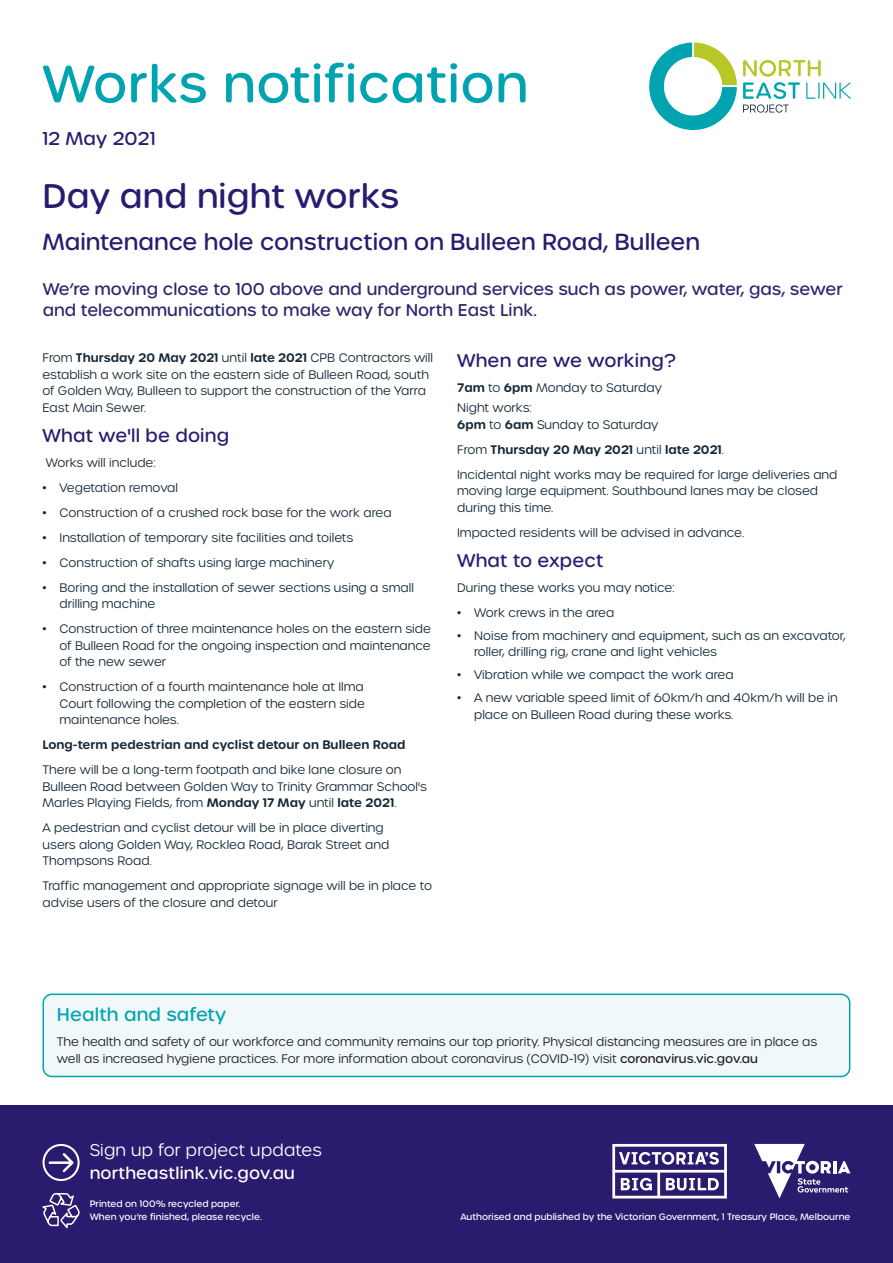
<style>
.page{position:relative;width:893px;height:1263px;background:#fff}
.page>*{position:absolute;margin:0;border:0;box-sizing:border-box;transform-origin:0 0}
.t1{font:500 51px "Urbane Rounded";letter-spacing:.01em;color:#00a4b1}
.NELP_H1{font:500 33px "Urbane Rounded";letter-spacing:.005em;color:#2a1b6f}
.NELP_intro{font:500 22.5px "Urbane Rounded";color:#2a1b6f}
.NELP_H3{font:500 18px "Urbane Rounded";letter-spacing:.01em;color:#2a1b6f}
.t2{font:500 18px "Urbane Rounded";letter-spacing:.01em;color:#00a4b1}
.NELP_Body_Before_Bu{font:500 18px "Urbane Rounded";letter-spacing:.01em;color:#2a1b6f}
.NELP_Body_Before_Bu-2{font:500 16.5px/21px "Urbane Rounded";color:#2c286d}
.t3{font:500 16.5px "Urbane Rounded";letter-spacing:.01em;color:#fff}
.t4{font:300 16.5px "Urbane Rounded";letter-spacing:.01em;color:#fff}
.NELP_Body_Before_Bu-3{font:300 12px/16.5px "Urbane Rounded";color:#172938}
.NELP_Body{font:300 12px/16.5px "Urbane Rounded";color:#172938}
.t5{font:300 12px/16.5px "Urbane Rounded";color:#231f20}
.NELP_Body_Before_Bu-4{font:600 12px "Urbane Rounded";color:#172938}
.t6{font:500 9px/13.5px "Urbane Rounded";color:#fff}
.s1{font-weight:600}
.s2{color:#231f20}
.s3{font-weight:300}
.s4{font-weight:500}
</style>
<div class="page">
<div style="left:0;top:1106px;width:893px;height:157px;background:#2a1b6f"></div>
<svg style="left:42px;top:1144px;width:38px;height:85px"></svg>
<svg style="left:612px;top:1144px;width:115px;height:54px"></svg>
<svg style="left:754px;top:1144px;width:96px;height:54px"></svg>
<div style="left:43px;top:994px;width:807px;height:82px;background:#f0f8f9;border-radius:9px"></div>
<div style="left:43px;top:993px;width:807px;height:84px;border:2px solid #00a4b1;border-radius:9px"></div>
<svg style="left:743px;top:60px;width:108px;height:53px"></svg>
<svg style="left:649px;top:43px;width:88px;height:87px"></svg>
<h1 class="t1" style="left:43px;top:50px;width:487px">Works notification</h1>
<h3 class="NELP_H3" style="left:43px;top:127px;width:115px">12 May 2021</h3>
<h1 class="NELP_H1" style="left:42px;top:174px;width:358px">Day and night works</h1>
<p class="NELP_intro" style="left:42px;top:227px;width:659px">Maintenance hole construction on Bulleen Road, Bulleen</p>
<p class="NELP_Body_Before_Bu-2" style="left:43px;top:279px;width:801px">We’re moving close to 100 above and underground services such as power, water, gas, sewer and telecommunications to make way for North East Link.</p>
<p class="NELP_Body_Before_Bu-3" style="left:43px;top:349px;width:392px">From <span class="s1">Thursday 20 May 2021</span> until <span class="s1">late 2021</span> CPB Contractors will establish a work site on the eastern side of Bulleen Road, south of Golden Way, Bulleen to support the construction of the Yarra East Main Sewer.</p>
<h3 class="NELP_H3" style="left:43px;top:423px;width:188px">What we'll be doing</h3>
<p class="NELP_Body_Before_Bu-3" style="left:46px;top:454px;width:111px">Works will include:</p>
<p class="NELP_Body_Before_Bu-3" style="left:43px;top:479px;width:137px"><span class="s2">•</span> Vegetation removal</p>
<p class="NELP_Body_Before_Bu-3" style="left:43px;top:504px;width:351px"><span class="s2">•</span> Construction of a crushed rock base for the work area</p>
<p class="NELP_Body_Before_Bu-3" style="left:43px;top:529px;width:312px"><span class="s2">•</span> Installation of temporary site facilities and toilets</p>
<p class="NELP_Body_Before_Bu-3" style="left:43px;top:554px;width:293px"><span class="s2">•</span> Construction of shafts using large machinery</p>
<p class="NELP_Body_Before_Bu-3" style="left:60px;top:579px;width:356px;text-indent:-17px"><span class="s2">•</span> Boring and the installation of sewer sections using a small drilling machine</p>
<p class="NELP_Body_Before_Bu-3" style="left:60px;top:621px;width:373px;text-align:justify;text-indent:-17px"><span class="s2">•</span> Construction of three maintenance holes on the eastern side of Bulleen Road for the ongoing inspection and maintenance of the new sewer</p>
<p class="NELP_Body_Before_Bu-3" style="left:60px;top:679px;width:307px;text-align:justify;text-indent:-17px"><span class="s2">•</span> Construction of a fourth maintenance hole at Ilma Court following the completion of the eastern side maintenance holes.</p>
<p class="NELP_Body_Before_Bu-4" style="left:43px;top:737px;width:365px">Long-term pedestrian and cyclist detour on Bulleen Road</p>
<p class="NELP_Body_Before_Bu-3" style="left:43px;top:762px;width:386px">There will be a long-term footpath and bike lane closure on<br>Bulleen Road between Golden Way to Trinity Grammar School's<br>Marles Playing Fields, from <span class="s1">Monday 17 May</span> until <span class="s1">late 2021</span>.</p>
<p class="NELP_Body_Before_Bu-3" style="left:43px;top:820px;width:348px">A pedestrian and cyclist detour will be in place diverting users along Golden Way, Rocklea Road, Barak Street and<br>Thompsons Road.</p>
<p class="NELP_Body_Before_Bu-3" style="left:43px;top:878px;width:391px">Traffic management and appropriate signage will be in place to advise users of the closure and detour</p>
<h3 class="NELP_H3" style="left:457px;top:348px;width:220px">When are we working?</h3>
<p class="NELP_Body_Before_Bu-3" style="left:457px;top:379px;width:206px"><span class="s1">7am</span> to <span class="s1">6pm</span> Monday to Saturday</p>
<p class="NELP_Body_Before_Bu-3" style="left:457px;top:400px;width:76px">Night works:</p>
<p class="NELP_Body_Before_Bu-3" style="left:457px;top:416px;width:203px"><span class="s1">6pm</span> to <span class="s1">6am</span> Sunday to Saturday</p>
<p class="NELP_Body_Before_Bu-4" style="left:457px;top:441px;width:268px"><span class="s3">From</span> Thursday 20 May 2021 <span class="s3">until</span> late 2021<span class="s3">.</span></p>
<p class="NELP_Body_Before_Bu-3" style="left:457px;top:466px;width:382px">Incidental night works may be required for large deliveries and moving large equipment. Southbound lanes may be closed during this time.</p>
<p class="NELP_Body_Before_Bu-3" style="left:457px;top:524px;width:288px">Impacted residents will be advised in advance.</p>
<p class="NELP_Body_Before_Bu" style="left:457px;top:549px;width:148px">What to expect</p>
<p class="NELP_Body" style="left:457px;top:579px;width:219px">During these works you may notice:</p>
<p class="NELP_Body" style="left:457px;top:604px;width:159px">• Work crews in the area</p>
<p class="NELP_Body" style="left:474px;top:627px;width:373px;text-indent:-17px">• Noise from machinery and equipment, such as an excavator, roller, drilling rig, crane and light vehicles</p>
<p class="NELP_Body" style="left:457px;top:667px;width:278px">• Vibration while we compact the work area</p>
<p class="NELP_Body" style="left:474px;top:690px;width:365px;text-indent:-17px">• A new variable speed limit of 60km/h and 40km/h will be in place on Bulleen Road during these works.</p>
<h3 class="t2" style="left:57px;top:1003px;width:171px">Health and safety</h3>
<p class="t5" style="left:57px;top:1034px;width:762px">The health and safety of our workforce and community remains our top priority. Physical distancing measures are in place as well as increased hygiene practices. For more information about coronavirus (COVID-19) visit <span class="s4">coronavirus.vic.gov.au</span></p>
<h3 class="t4" style="left:90px;top:1140px;width:233px">Sign up for project updates</h3>
<h3 class="t3" style="left:90px;top:1162px;width:207px">northeastlink.vic.gov.au</h3>
<p class="t6" style="left:90px;top:1197px;width:174px">Printed on 100% recycled paper.<br>When you’re finished, please recycle.</p>
<p class="t6" style="left:460px;top:1210px;width:391px">Authorised and published by the Victorian Government, 1 Treasury Place, Melbourne</p>
</div>
